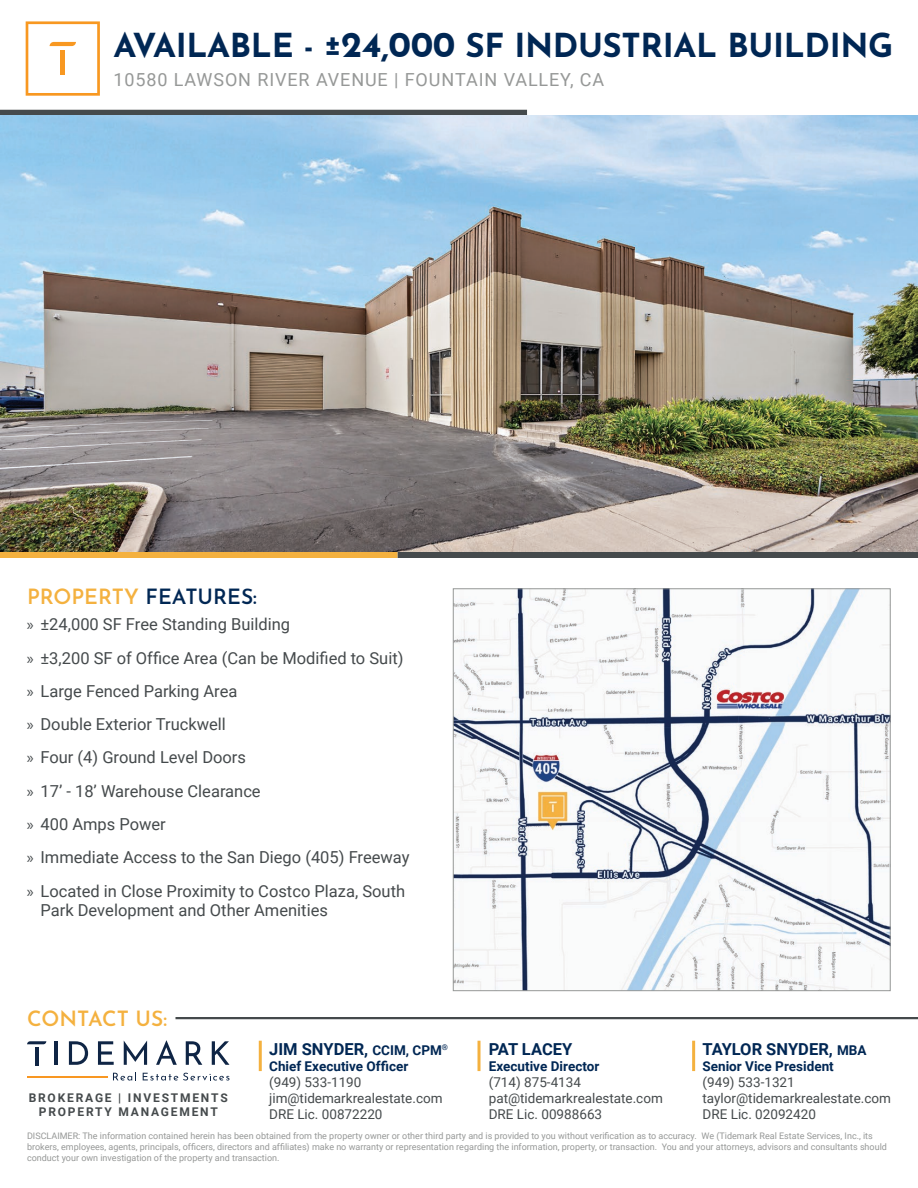
<style>
.page{position:relative;width:918px;height:1188px;background:#fff}
.page>*{position:absolute;margin:0;border:0;box-sizing:border-box;transform-origin:0 0}
.t1{font:700 33px "Josefin Sans";letter-spacing:-.01em;color:#002754}
.t2{font:600 21px "Josefin Sans";color:#002754}
.t3{font:600 21px "Josefin Sans";color:#f4b13f}
.t4{font:18px "Roboto";letter-spacing:.05em;color:#969897}
.t5{font:16.5px/33.3px "Roboto";color:#454a4c}
.t6{font:700 16.5px "Roboto";color:#002754}
.t7{font:13.5px/16.2px "Roboto";color:#454a4c}
.t8{font:700 13.5px "Roboto";color:#002754}
.t9{font:700 12px/14.4px "Roboto";letter-spacing:.15em;color:#454a4c;text-align:center}
.t10{font:9px/10.8px "Roboto";color:#969897}
.s1{font-size:36px}
.s2{color:#f4b13f}
.s3{font-family:"Myriad Pro"}
.s4{font-size:13.5px}
</style>
<div class="page">
<svg style="left:26px;top:21px;width:74px;height:75px"></svg>
<div style="left:0;top:110px;width:527px;height:6px;background:#454a4c"></div>
<div style="left:397px;top:552px;width:521px;height:6px;background:#454a4c"></div>
<div style="left:0;top:552px;width:397px;height:6px;background:#f4b13f"></div>
<img style="left:455px;top:591px;width:433px;height:398px">
<img style="left:0;top:116px;width:918px;height:436px">
<hr style="left:692px;top:1041px;width:3px;height:30px;background:#f4b13f">
<hr style="left:259px;top:1041px;width:3px;height:30px;background:#f4b13f">
<hr style="left:176px;top:1017px;width:742px;height:2px;background:#454a4c">
<hr style="left:478px;top:1041px;width:3px;height:30px;background:#f4b13f">
<svg style="left:113px;top:1072px;width:23px;height:9px"></svg>
<svg style="left:143px;top:1073px;width:87px;height:8px"></svg>
<hr style="left:54px;top:1041px;width:4px;height:24px;background:#0f2545">
<svg style="left:69px;top:1041px;width:19px;height:24px"></svg>
<svg style="left:98px;top:1041px;width:16px;height:24px"></svg>
<svg style="left:124px;top:1041px;width:23px;height:24px"></svg>
<svg style="left:156px;top:1040px;width:21px;height:25px"></svg>
<svg style="left:186px;top:1041px;width:16px;height:24px"></svg>
<svg style="left:212px;top:1041px;width:17px;height:24px"></svg>
<hr style="left:35px;top:1047px;width:3px;height:19px;background:#0f2545">
<svg style="left:27px;top:1041px;width:19px;height:3px"></svg>
<hr style="left:27px;top:1076px;width:81px;height:2px;background:#f89722">
<h1 class="t1" style="left:113px;top:16px;width:782px">AVAILABLE - ±<span class="s1">24,000</span> SF INDUSTRIAL BUILDING</h1>
<h3 class="t4" style="left:113px;top:67px;width:492px">10580 LAWSON RIVER AVENUE | FOUNTAIN VALLEY, CA</h3>
<h2 class="t2" style="left:27px;top:579px;width:232px"><span class="s2">PROPERTY</span> FEATURES:</h2>
<p class="t5" style="left:27px;top:607px;width:384px"><span class="s3">»</span> ±24,000 SF Free Standing Building<br><span class="s3">»</span> ±3,200 SF of Office Area (Can be Modified to Suit) <span class="s3">»</span> Large Fenced Parking Area<br><span class="s3">»</span> Double Exterior Truckwell<br><span class="s3">»</span> Four (4) Ground Level Doors<br><span class="s3">»</span> 17’ - 18’ Warehouse Clearance<br><span class="s3">»</span> 400 Amps Power<br><span class="s3">»</span> Immediate Access to the San Diego (405) Freeway <span class="s3">»</span> Located in Close Proximity to Costco Plaza, South</p>
<h3 class="t5" style="left:40px;top:893px;width:289px">Park Development and Other Amenities</h3>
<h2 class="t3" style="left:27px;top:1001px;width:142px">CONTACT US:</h2>
<h3 class="t6" style="left:489px;top:1037px;width:85px">PAT LACEY</h3>
<h3 class="t8" style="left:489px;top:1057px;width:112px">Executive Director</h3>
<h3 class="t7" style="left:489px;top:1074px;width:176px">(714) 875-4134 pat@tidemarkrealestate.com<br>DRE Lic. 00988663</h3>
<p class="t10" style="left:27px;top:1130px;width:861px">DISCLAIMER: The information contained herein has been obtained from the property owner or other third party and is provided to you without verification as to accuracy. We (Tidemark Real Estate Services, Inc., its brokers, employees, agents, principals, officers, directors and affiliates) make no warranty or representation regarding the information, property, or transaction. You and your attorneys, advisors and consultants should conduct your own investigation of the property and transaction.</p>
<h3 class="t6" style="left:269px;top:1037px;width:180px">JIM SNYDER, <span class="s4">CCIM, CPM</span><sup>®</sup></h3>
<h3 class="t8" style="left:269px;top:1057px;width:141px">Chief Executive Officer</h3>
<h3 class="t7" style="left:269px;top:1074px;width:175px">(949) 533-1190 jim@tidemarkrealestate.com<br>DRE Lic. 00872220</h3>
<h3 class="t6" style="left:703px;top:1037px;width:165px">TAYLOR SNYDER, <span class="s4">MBA</span></h3>
<h3 class="t8" style="left:703px;top:1057px;width:133px">Senior Vice President</h3>
<h3 class="t7" style="left:703px;top:1074px;width:190px">(949) 533-1321 taylor@tidemarkrealestate.com<br>DRE Lic. 02092420</h3>
<h3 class="t9" style="left:29px;top:1090px;width:201px">BROKERAGE | INVESTMENTS<br>PROPERTY MANAGEMENT</h3>
</div>
